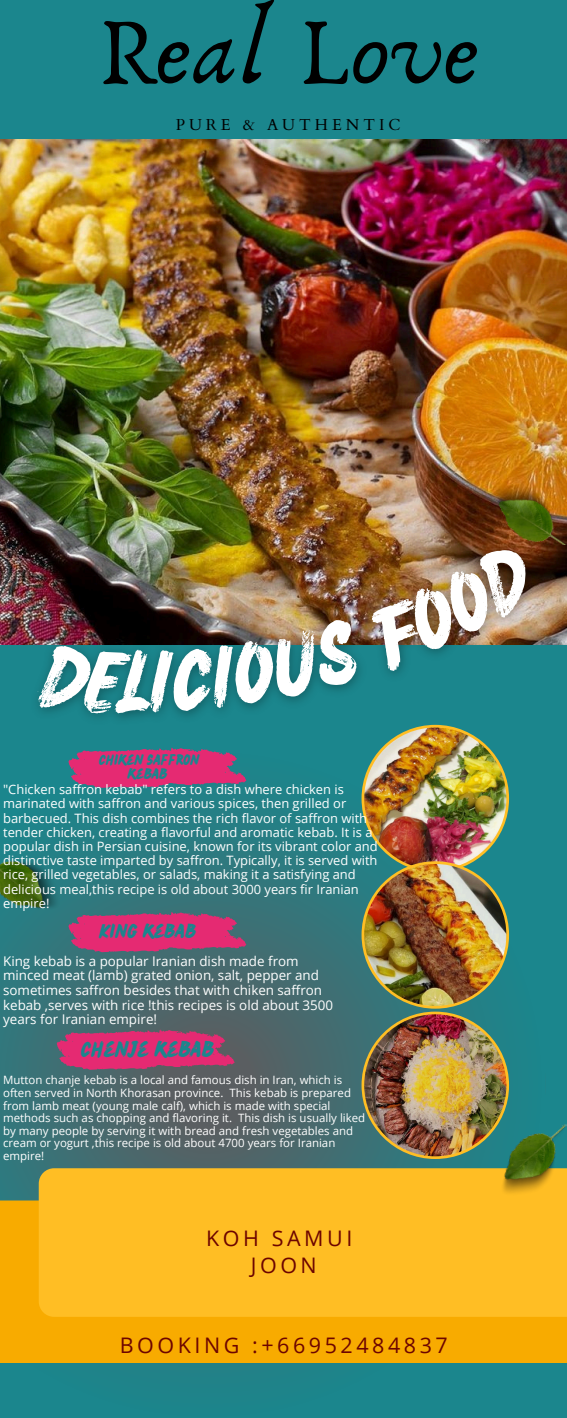
<style>
.page{position:relative;width:567px;height:1418px;background:#fff}
.page>*{position:absolute;margin:0;border:0;box-sizing:border-box;transform-origin:0 0}
.t1{font:98.5px "Anaktoria";letter-spacing:.025em;color:#000}
.t2{font:63.5px "Salted Bay";color:#fff}
.t3{font:21.5px/26.8px "Open Sans";letter-spacing:.165em;color:#6c0400;text-align:center}
.t4{font:16px "Salted Bay";color:#1b868d}
.t5{font:15.75px "Cardo";letter-spacing:.255em;color:#000}
.t6{font:14.25px "Salted Bay";color:#1b868d}
.t7{font:13.25px/14.8px "Open Sans";color:#fff}
.t8{font:13px/14.2px "Open Sans";color:#fff}
.t9{font:11.5px/12.5px "Open Sans";color:#fff}
.t10{font:10.75px/15px "Salted Bay";color:#1b868d;text-align:center}
</style>
<div class="page">
<div style="left:0;top:0;width:566px;height:1417px;background:#1b868d"></div>
<svg style="left:0;top:780px;width:510px;height:420px"></svg>
<img style="left:0;top:140px;width:566px;height:374px">
<div style="left:0;top:1200px;width:566px;height:163px;background:#f8ab00"></div>
<div style="left:39px;top:1168px;width:527px;height:148px;background:#ffbe24"></div>
<img style="left:0;top:514px;width:566px;height:211px">
<img style="left:361px;top:725px;width:147px;height:434px">
<svg style="left:68px;top:747px;width:178px;height:41px"></svg>
<svg style="left:68px;top:911px;width:178px;height:41px"></svg>
<svg style="left:57px;top:1029px;width:177px;height:41px"></svg>
<img style="left:490px;top:480px;width:76px;height:65px">
<img style="left:0;top:833px;width:65px;height:93px">
<img style="left:490px;top:1124px;width:76px;height:76px">
<svg style="left:36px;top:643px;width:95px;height:72px"></svg>
<img style="left:148px;top:539px;width:394px;height:174px">
<h1 class="t1" style="left:98px;top:-8px;width:381px">Real Love</h1>
<p class="t5" style="left:175px;top:114px;width:226px">PURE &amp; AUTHENTIC</p>
<h2 class="t2" style="left:123px;top:643px;width:29px">L</h2>
<p class="t10" style="left:99px;top:752px;width:102px">CHIKEN SAFFRON<br>KEBAB</p>
<p class="t8" style="left:3px;top:782px;width:376px">"Chicken saffron kebab" refers to a dish where chicken is marinated with saffron and various spices, then grilled or barbecued. This dish combines the rich flavor of saffron with tender chicken, creating a flavorful and aromatic kebab. It is a popular dish in Persian cuisine, known for its vibrant color and distinctive taste imparted by saffron. Typically, it is served with rice, grilled vegetables, or salads, making it a satisfying and delicious meal,this recipe is old about 3000 years fir Iranian empire!</p>
<p class="t6" style="left:99px;top:922px;width:98px">KING KEBAB</p>
<p class="t7" style="left:3px;top:953px;width:331px">King kebab is a popular Iranian dish made from minced meat (lamb) grated onion, salt, pepper and sometimes saffron besides that with chiken saffron kebab ,serves with rice !this recipes is old about 3500 years for Iranian empire!</p>
<p class="t4" style="left:81px;top:1039px;width:134px">CHENJE KEBAB</p>
<p class="t9" style="left:3px;top:1073px;width:363px">Mutton chanje kebab is a local and famous dish in Iran, which is often served in North Khorasan province. This kebab is prepared from lamb meat (young male calf), which is made with special methods such as chopping and flavoring it. This dish is usually liked by many people by serving it with bread and fresh vegetables and cream or yogurt ,this recipe is old about 4700 years for Iranian empire!</p>
<h3 class="t3" style="left:206px;top:1224px;width:147px">KOH SAMUI<br>JOON</h3>
<h3 class="t3" style="left:120px;top:1331px;width:329px">BOOKING :+66952484837</h3>
</div>
